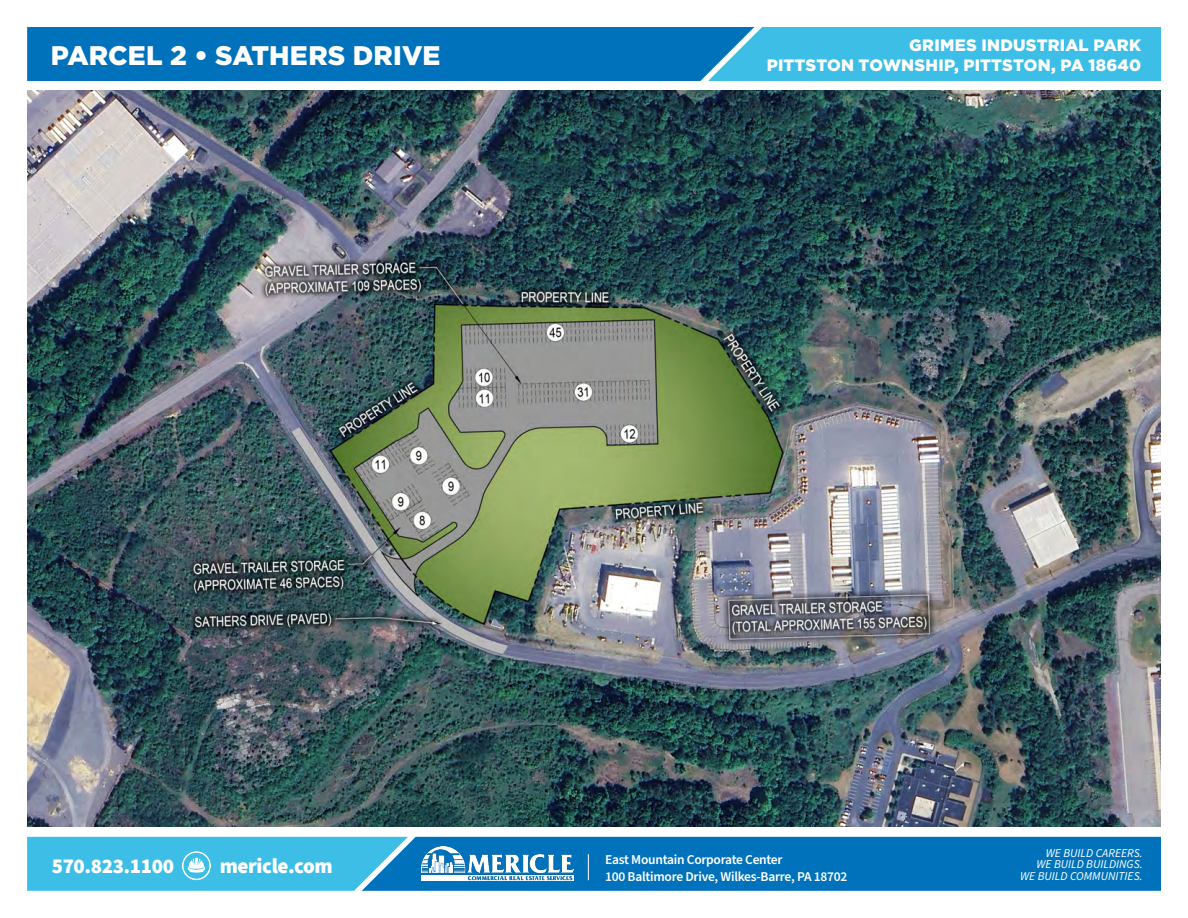
<style>
.page{position:relative;width:1188px;height:918px;background:#fff}
.page>*{position:absolute;margin:0;border:0;box-sizing:border-box;transform-origin:0 0}
.t1{font:900 26.85px "Gotham";letter-spacing:.005em;color:#fff}
.t2{font:900 21px "Source Sans Pro";letter-spacing:-.02em;color:#fff}
.t3{font:900 16.5px "Gotham";letter-spacing:.01em;color:#fff}
.t4{font:600 13.5px "Source Sans Pro";letter-spacing:-.02em;color:#fff}
.t5{font:italic 12px "Source Sans Pro";color:#fff}
</style>
<div class="page">
<svg style="left:27px;top:27px;width:1134px;height:54px;background:#188fcc"></svg>
<svg style="left:27px;top:837px;width:1134px;height:54px;background:#1f90cc"></svg>
<img style="left:27px;top:91px;width:1134px;height:735px">
<p class="t1" style="left:51px;top:40px;width:391px">PARCEL 2 • SATHERS DRIVE</p>
<p class="t3" style="left:909px;top:36px;width:234px">GRIMES INDUSTRIAL PARK</p>
<p class="t3" style="left:767px;top:56px;width:376px">PITTSTON TOWNSHIP, PITTSTON, PA 18640</p>
<p class="t2" style="left:52px;top:851px;width:124px">570.823.1100</p>
<p class="t2" style="left:220px;top:851px;width:114px">mericle.com</p>
<p class="t4" style="left:605px;top:850px;width:179px">East Mountain Corporate Center</p>
<p class="t4" style="left:605px;top:867px;width:244px">100 Baltimore Drive, Wilkes-Barre, PA 18702</p>
<p class="t5" style="left:1046px;top:845px;width:98px">WE BUILD CAREERS.</p>
<p class="t5" style="left:1037px;top:856px;width:108px">WE BUILD BUILDINGS.</p>
<p class="t5" style="left:1020px;top:868px;width:124px">WE BUILD COMMUNITIES.</p>
</div>
